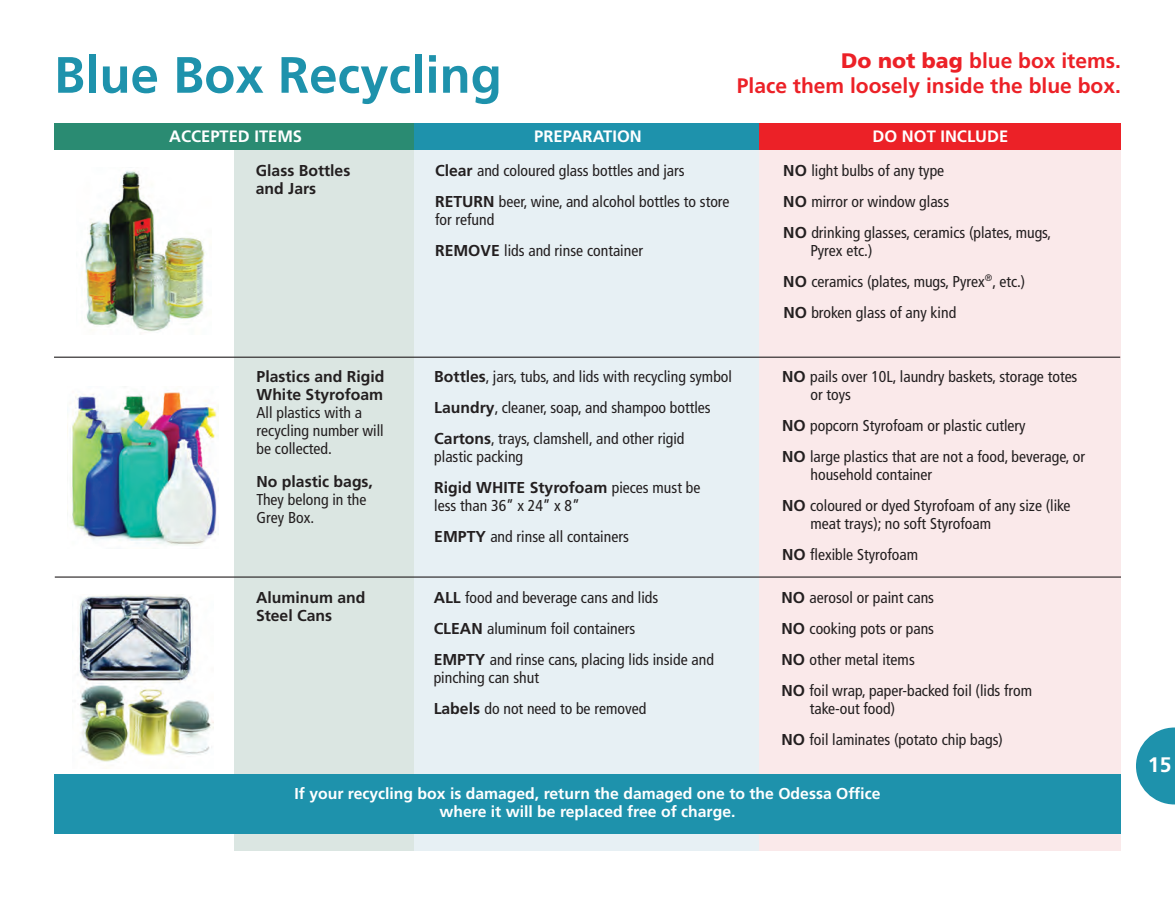
<style>
.page{position:relative;width:1175px;height:905px;background:#fff}
.page>*{position:absolute;margin:0;border:0;box-sizing:border-box;transform-origin:0 0}
.t1{font:700 51px "Frutiger LT Std";color:#1e92ac}
.t2{font:700 21px/25.5px "Frutiger LT Std";color:#ec2127;text-align:right}
.t3{font:700 21px "Frutiger LT Std";color:#fff}
.t4{font:700 16.5px "Frutiger LT Std";color:#fff}
.t5{font:condensed 15.75px/30.9px "Frutiger LT Std";color:#231f20}
.t6{font:700 15.75px/18px "Frutiger LT Std";color:#fff;text-align:center}
.t7{font:700 15.75px/18px "Frutiger LT Std";color:#231f20}
.s1{font-weight:900}
.s2{font-weight:700;font-stretch:normal}
</style>
<div class="page">
<div style="left:235px;top:141px;width:179px;height:709px;background:#dbe6e2"></div>
<div style="left:414px;top:141px;width:345px;height:709px;background:#e7f0f4"></div>
<div style="left:759px;top:143px;width:361px;height:707px;background:#fae9ea"></div>
<div style="left:414px;top:123px;width:345px;height:27px;background:#1e92ac"></div>
<div style="left:54px;top:123px;width:360px;height:27px;background:#2a8b72"></div>
<div style="left:759px;top:123px;width:361px;height:27px;background:#ec2127"></div>
<hr style="left:54px;top:356px;width:1066px;height:2px;background:#231f20">
<hr style="left:55px;top:576px;width:1065px;height:1px;background:#231f20">
<svg style="left:1136px;top:727px;width:38px;height:77px"></svg>
<img style="left:85px;top:170px;width:120px;height:162px">
<img style="left:67px;top:392px;width:150px;height:153px">
<img style="left:77px;top:595px;width:136px;height:167px">
<div style="left:54px;top:774px;width:1066px;height:60px;background:#1e92ac"></div>
<h1 class="t1" style="left:54px;top:54px;width:449px">Blue Box Recycling</h1>
<h2 class="t2" style="left:737px;top:49px;width:385px"><span class="s1">Do not bag</span> blue box items.<br>Place them loosely inside the blue box.</h2>
<p class="t4" style="left:169px;top:129px;width:134px">ACCEPTED ITEMS</p>
<p class="t4" style="left:534px;top:129px;width:109px">PREPARATION</p>
<p class="t4" style="left:872px;top:129px;width:137px">DO NOT INCLUDE</p>
<p class="t7" style="left:256px;top:162px;width:96px">Glass Bottles and Jars</p>
<p class="t5" style="left:435px;top:156px;width:296px"><span class="s2">Clear</span> and coloured glass bottles and jars<br><span class="s2">RETURN</span> beer, wine, and alcohol bottles to store</p>
<p class="t5" style="left:435px;top:205px;width:209px">for refund<br><span class="s2">REMOVE</span> lids and rinse container</p>
<p class="t5" style="left:783px;top:156px;width:269px"><span class="s2">NO</span> light bulbs of any type<br><span class="s2">NO</span> mirror or window glass<br><span class="s2">NO</span> drinking glasses, ceramics (plates, mugs,</p>
<p class="t5" style="left:783px;top:236px;width:243px;text-indent:27px">Pyrex etc.)<br><span class="s2">NO</span> ceramics (plates, mugs, Pyrex<sup>®</sup>, etc.)<br><span class="s2">NO</span> broken glass of any kind</p>
<p class="t7" style="left:256px;top:369px;width:129px">Plastics and Rigid<br>White Styrofoam</p>
<p class="t5" style="left:256px;top:405px;width:129px;line-height:18px">All plastics with a recycling number will be collected.</p>
<p class="t7" style="left:256px;top:473px;width:118px">No plastic bags,</p>
<p class="t5" style="left:256px;top:491px;width:111px;line-height:18px">They belong in the<br>Grey Box.</p>
<p class="t5" style="left:434px;top:363px;width:299px"><span class="s2">Bottles</span>, jars, tubs, and lids with recycling symbol<br><span class="s2">Laundry</span>, cleaner, soap, and shampoo bottles<br><span class="s2">Cartons</span>, trays, clamshell, and other rigid</p>
<p class="t5" style="left:434px;top:443px;width:267px">plastic packing<br><span class="s2">Rigid WHITE Styrofoam</span> pieces must be</p>
<p class="t5" style="left:434px;top:491px;width:196px">less than 36” x 24” x 8”<br><span class="s2">EMPTY</span> and rinse all containers</p>
<p class="t7" style="left:256px;top:589px;width:111px">Aluminum and<br>Steel Cans</p>
<p class="t5" style="left:434px;top:583px;width:282px"><span class="s2">ALL</span> food and beverage cans and lids<br><span class="s2">CLEAN</span> aluminum foil containers<br><span class="s2">EMPTY</span> and rinse cans, placing lids inside and</p>
<p class="t5" style="left:434px;top:663px;width:214px">pinching can shut<br><span class="s2">Labels</span> do not need to be removed</p>
<p class="t5" style="left:810px;top:369px;width:268px;line-height:18px;text-indent:-28px"><span class="s2">NO</span> pails over 10L, laundry baskets, storage totes or toys</p>
<p class="t5" style="left:782px;top:412px;width:304px"><span class="s2">NO</span> popcorn Styrofoam or plastic cutlery<br><span class="s2">NO</span> large plastics that are not a food, beverage, or</p>
<p class="t5" style="left:782px;top:461px;width:290px;text-indent:28px">household container<br><span class="s2">NO</span> coloured or dyed Styrofoam of any size (like</p>
<p class="t5" style="left:782px;top:510px;width:210px;text-indent:28px">meat trays); no soft Styrofoam<br><span class="s2">NO</span> flexible Styrofoam</p>
<p class="t5" style="left:781px;top:583px;width:252px"><span class="s2">NO</span> aerosol or paint cans<br><span class="s2">NO</span> cooking pots or pans<br><span class="s2">NO</span> other metal items<br><span class="s2">NO</span> foil wrap, paper-backed foil (lids from</p>
<p class="t5" style="left:781px;top:694px;width:223px;text-indent:28px">take-out food)<br><span class="s2">NO</span> foil laminates (potato chip bags)</p>
<p class="t6" style="left:294px;top:785px;width:587px">If your recycling box is damaged, return the damaged one to the Odessa Office where it will be replaced free of charge.</p>
<h2 class="t3" style="left:1148px;top:756px;width:25px">15</h2>
</div>
